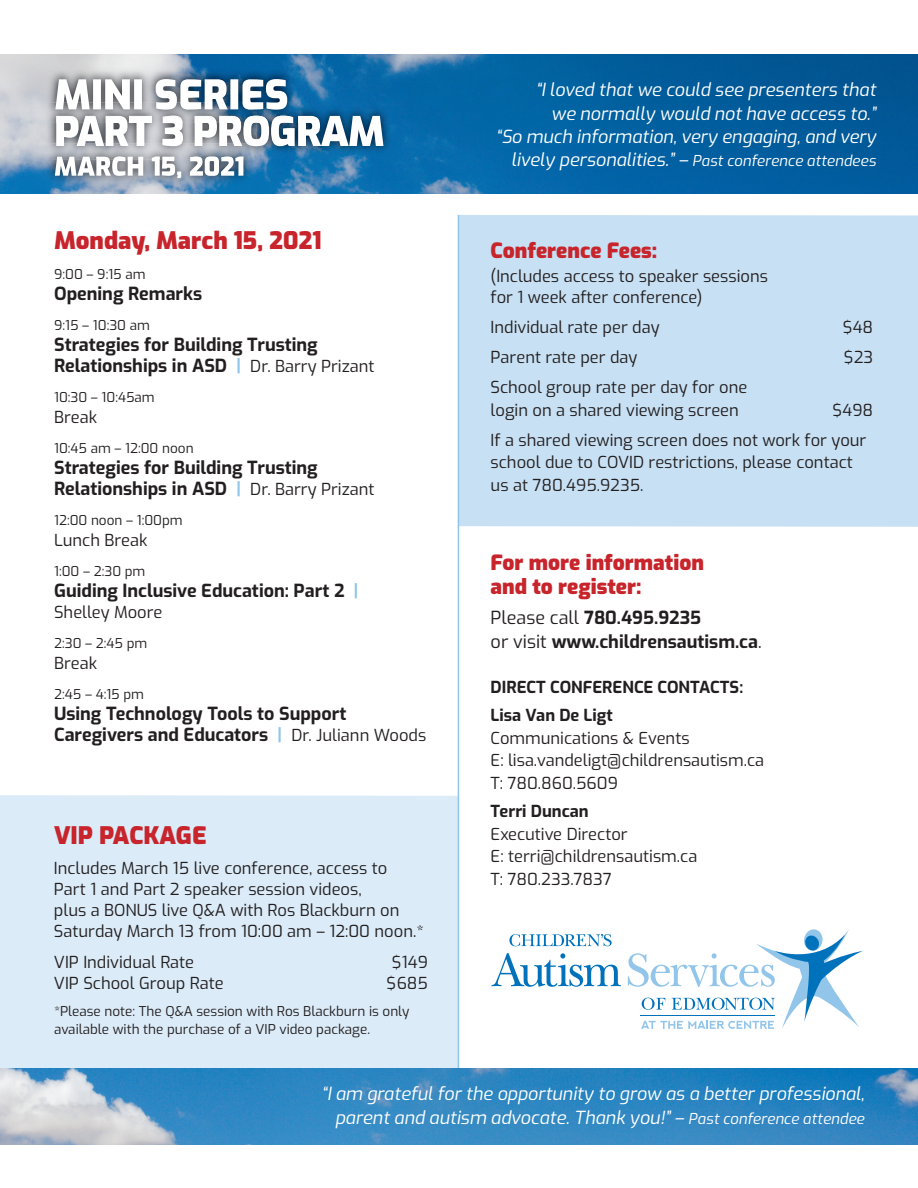
<style>
.page{position:relative;width:918px;height:1188px;background:#fff}
.page>*{position:absolute;margin:0;border:0;box-sizing:border-box;transform-origin:0 0}
.t1{font:900 24px "Exo";color:#c8242b}
.t2{font:900 21px/24px "Exo";color:#c8242b}
.t3{font:700 18px/21px "Exo";color:#231f20}
.t4{font:italic 18px/23.2px "Exo";color:#fff;text-align:right}
.t5{font:16.5px/22.5px "Exo";color:#231f20}
.t6{font:700 16.5px/28.5px "Exo";color:#231f20}
.t7{font:italic 15px "Exo";color:#fff}
.t8{font:13.5px/18px "Exo";color:#231f20}
.s1{color:#92c5ea}
.s2{font-weight:400;font-size:16.5px}
.s3{font-size:18px}
.s4{font-weight:400}
.s5{font-size:15px}
</style>
<div class="page">
<div style="left:0;top:795px;width:458px;height:274px;background:#dbebf8"></div>
<div style="left:459px;top:215px;width:459px;height:312px;background:#c7e0f3"></div>
<img style="left:0;top:54px;width:918px;height:140px">
<svg style="left:492px;top:953px;width:129px;height:34px"></svg>
<svg style="left:509px;top:934px;width:103px;height:12px"></svg>
<svg style="left:628px;top:929px;width:235px;height:100px"></svg>
<hr style="left:640px;top:1015px;width:135px;height:1px;background:#0072bc">
<hr style="left:458px;top:215px;width:1px;height:919px;background:#92c5ea">
<img style="left:0;top:1069px;width:918px;height:75px">
<img style="left:42px;top:123px;width:214px;height:68px">
<svg style="left:55px;top:159px;width:188px;height:19px"></svg>
<img style="left:256px;top:102px;width:141px;height:57px">
<img style="left:43px;top:143px;width:213px;height:16px">
<img style="left:57px;top:157px;width:186px;height:2px">
<img style="left:42px;top:66px;width:258px;height:57px">
<img style="left:43px;top:102px;width:257px;height:21px">
<svg style="left:56px;top:116px;width:327px;height:30px"></svg>
<img style="left:56px;top:116px;width:244px;height:7px">
<svg style="left:55px;top:79px;width:232px;height:31px"></svg>
<h1 class="t1" style="left:54px;top:231px;width:269px">Monday, March 15, 2021</h1>
<p class="t8" style="left:54px;top:267px;width:93px">9:00 – 9:15 am</p>
<p class="t3" style="left:54px;top:285px;width:150px">Opening Remarks</p>
<p class="t8" style="left:54px;top:318px;width:97px">9:15 – 10:30 am</p>
<p class="t3" style="left:54px;top:336px;width:322px">Strategies for Building Trusting<br>Relationships in ASD <span class="s1">|</span> <span class="s2">Dr. Barry Prizant</span></p>
<p class="t8" style="left:54px;top:390px;width:102px">10:30 – 10:45am</p>
<p class="t5" style="left:54px;top:408px;width:45px">Break</p>
<p class="t8" style="left:54px;top:441px;width:141px">10:45 am – 12:00 noon</p>
<p class="t3" style="left:54px;top:459px;width:322px">Strategies for Building Trusting<br>Relationships in ASD <span class="s1">|</span> <span class="s2">Dr. Barry Prizant</span></p>
<p class="t8" style="left:54px;top:513px;width:130px">12:00 noon – 1:00pm</p>
<p class="t5" style="left:54px;top:531px;width:95px">Lunch Break</p>
<p class="t8" style="left:54px;top:564px;width:93px">1:00 – 2:30 pm</p>
<p class="t3" style="left:54px;top:582px;width:306px">Guiding Inclusive Education: Part 2 <span class="s1">|</span></p>
<p class="t5" style="left:54px;top:603px;width:110px">Shelley Moore</p>
<p class="t8" style="left:54px;top:636px;width:95px">2:30 – 2:45 pm</p>
<p class="t5" style="left:54px;top:654px;width:45px">Break</p>
<p class="t8" style="left:54px;top:687px;width:91px">2:45 – 4:15 pm</p>
<p class="t3" style="left:54px;top:705px;width:374px">Using Technology Tools to Support<br>Caregivers and Educators <span class="s1">|</span> <span class="s2">Dr. Juliann Woods</span></p>
<h1 class="t1" style="left:54px;top:825px;width:154px">VIP PACKAGE</h1>
<p class="t5" style="left:54px;top:859px;width:371px;line-height:21px">Includes March 15 live conference, access to<br>Part 1 and Part 2 speaker session videos,<br>plus a BONUS live Q&amp;A with Ros Blackburn on Saturday March 13 from 10:00 am – 12:00 noon.*</p>
<p class="t5" style="left:54px;top:953px;width:142px">VIP Individual Rate</p>
<p class="t5" style="left:392px;top:953px;width:38px">$149</p>
<p class="t5" style="left:54px;top:974px;width:171px">VIP School Group Rate</p>
<p class="t5" style="left:387px;top:974px;width:43px">$685</p>
<p class="t8" style="left:54px;top:1004px;width:357px">*Please note: The Q&amp;A session with Ros Blackburn is only available with the purchase of a VIP video package.</p>
<p class="t4" style="left:496px;top:80px;width:382px">“I loved that we could see presenters that<br>we normally would not have access to.”<br>“So much information, very engaging, and very</p>
<p class="t7" style="left:511px;top:155px;width:366px"><span class="s3">lively personalities.” –</span> Past conference attendees</p>
<p class="t2" style="left:491px;top:241px;width:168px">Conference Fees:</p>
<p class="t5" style="left:491px;top:267px;width:279px;line-height:21px">(Includes access to speaker sessions for 1 week after conference)</p>
<p class="t5" style="left:491px;top:318px;width:171px">Individual rate per day</p>
<p class="t5" style="left:843px;top:318px;width:32px">$48</p>
<p class="t5" style="left:491px;top:348px;width:148px">Parent rate per day</p>
<p class="t5" style="left:844px;top:348px;width:31px">$23</p>
<p class="t5" style="left:491px;top:378px;width:258px">School group rate per day for one login on a shared viewing screen</p>
<p class="t5" style="left:491px;top:396px;width:384px;line-height:30px;text-indent:342px">$498<br>If a shared viewing screen does not work for your</p>
<p class="t5" style="left:491px;top:453px;width:364px">school due to COVID restrictions, please contact us at 780.495.9235.</p>
<p class="t2" style="left:491px;top:552px;width:215px">For more information and to register:</p>
<p class="t3" style="left:491px;top:607px;width:272px;line-height:24px"><span class="s4">Please call</span> 780.495.9235<br><span class="s4">or visit</span> www.childrensautism.ca<span class="s4">.</span></p>
<p class="t6" style="left:491px;top:674px;width:254px">DIRECT CONFERENCE CONTACTS:<br>Lisa Van De Ligt</p>
<p class="t5" style="left:491px;top:728px;width:275px">Communications &amp; Events<br>E: lisa.vandeligt@childrensautism.ca<br>T: 780.860.5609</p>
<p class="t6" style="left:491px;top:799px;width:100px">Terri Duncan</p>
<p class="t5" style="left:491px;top:824px;width:208px">Executive Director<br>E: terri@childrensautism.ca<br>T: 780.233.7837</p>
<p class="t4" style="left:322px;top:1083px;width:544px;line-height:24px">“I am grateful for the opportunity to grow as a better professional, parent and autism advocate. Thank you!” – <span class="s5">Past conference attendee</span></p>
</div>
